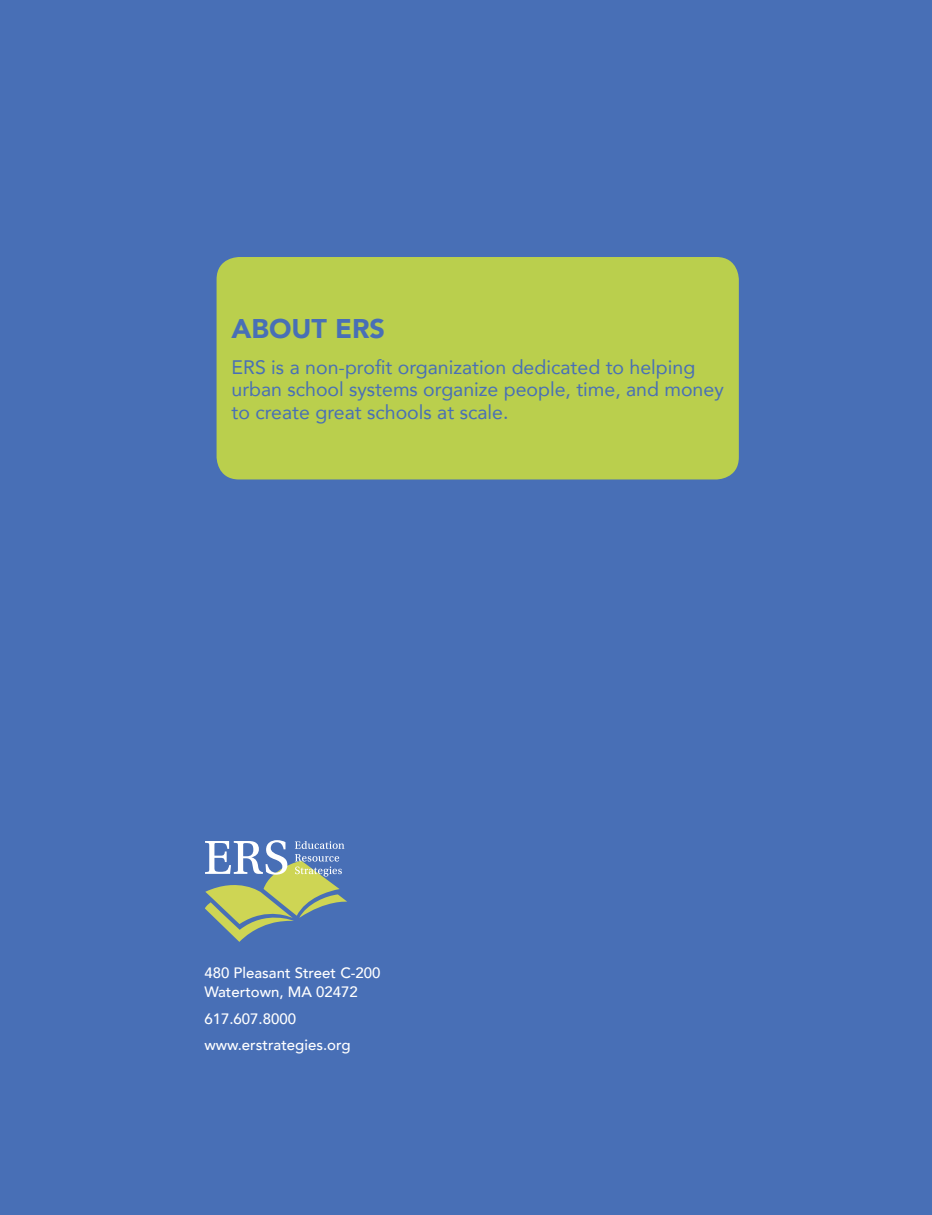
<style>
.page{position:relative;width:932px;height:1215px;background:#486fb6}
.page>*{position:absolute;margin:0;border:0;box-sizing:border-box;transform-origin:0 0}
.Chart_caption{font:900 27px "Avenir LT Com";color:#486fb6}
.t1{font:19.5px/22.5px "Avenir LT Com";color:#486fb6}
.Analysis_Subhead_A{font:500 15px "Avenir LT Com";color:#fff}
</style>
<div class="page">
<div style="left:216px;top:257px;width:522px;height:222px;background:#bacf4d;border-radius:22px"></div>
<svg style="left:205px;top:840px;width:142px;height:102px"></svg>
<p class="Chart_caption" style="left:231px;top:312px;width:155px">ABOUT ERS</p>
<p class="t1" style="left:231px;top:356px;width:493px">ERS is a non-profit organization dedicated to helping urban school systems organize people, time, and money to create great schools at scale.</p>
<p class="Analysis_Subhead_A" style="left:204px;top:964px;width:178px">480 Pleasant Street C-200</p>
<p class="Analysis_Subhead_A" style="left:204px;top:983px;width:155px">Watertown, MA 02472</p>
<p class="Analysis_Subhead_A" style="left:204px;top:1010px;width:93px">617.607.8000</p>
<p class="Analysis_Subhead_A" style="left:204px;top:1036px;width:148px">www.erstrategies.org</p>
</div>
